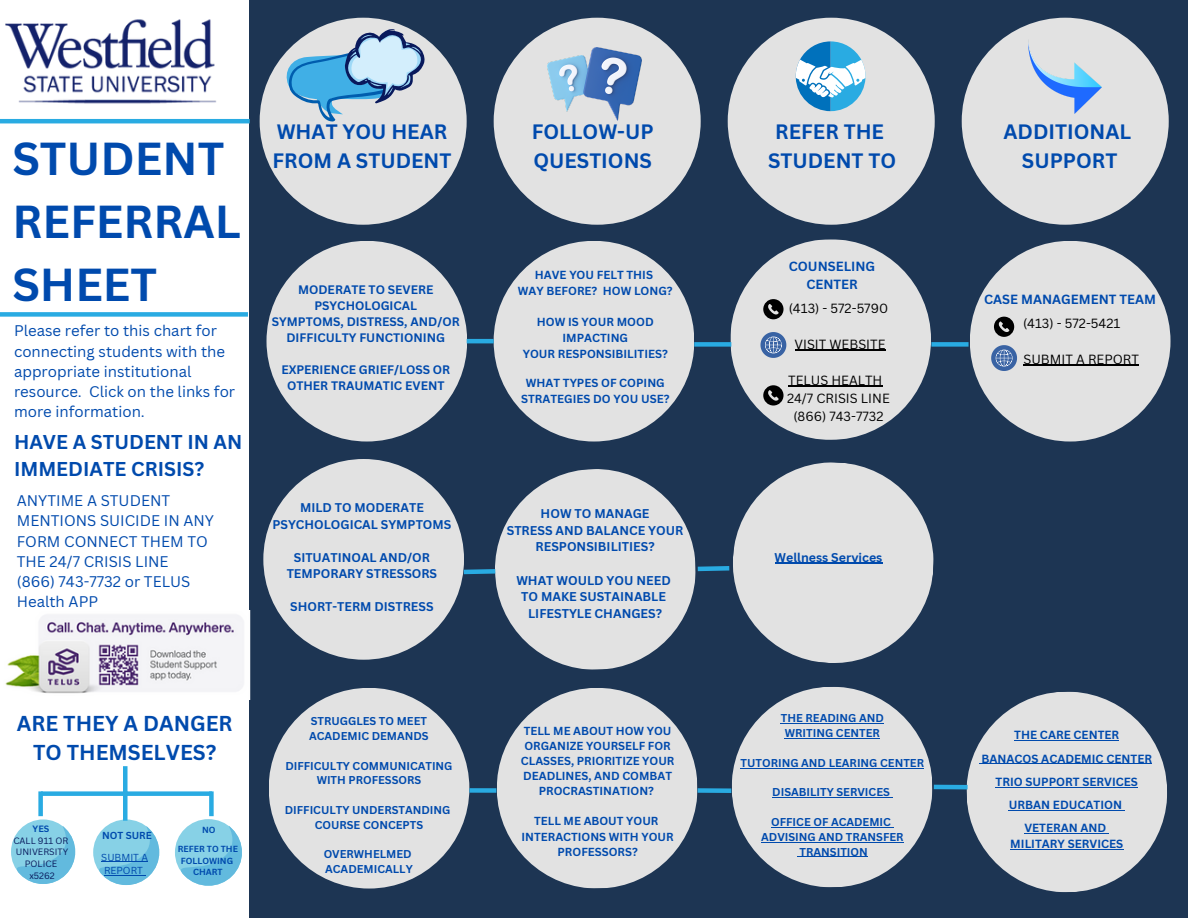
<style>
.page{position:relative;width:1188px;height:918px;background:#fff}
.page>*{position:absolute;margin:0;border:0;box-sizing:border-box;transform-origin:0 0}
.t1{font:700 45px "Canva Sans";color:#004aad}
.t2{font:700 21px/29.2px "Canva Sans";color:#004aad;text-align:center}
.t3{font:700 20.25px/28.2px "Canva Sans";color:#004aad}
.t4{font:700 19.5px/27px "Canva Sans";color:#004aad}
.t5{font:15px/20.2px "Canva Sans";color:#004aad}
.t6{font:12.9px "Canva Sans";color:#000}
.t7{font:700 12.9px "Canva Sans";color:#004aad}
.t8{font:700 12.45px "Canva Sans";color:#004aad}
.t9{font:700 12.3px "Canva Sans";color:#004aad}
.t10{font:700 12px/16px "Canva Sans";color:#004aad;text-align:center}
.t11{font:700 11.55px "Canva Sans";color:#004aad}
.t12{font:700 11.4px/15.9px "Canva Sans";color:#004aad;text-align:center}
.t13{font:700 11.1px "Canva Sans";color:#004aad}
.t14{font:9.9px/13.5px "Canva Sans";color:#004aad}
.t15{font:700 9.9px "Canva Sans";color:#004aad}
.t16{font:9px "Canva Sans";color:#09195c}
.t17{font:700 9px "Canva Sans";color:#004aad}
.t18{font:700 8.7px/11.9px "Canva Sans";color:#004aad;text-align:center}
</style>
<div class="page">
<div style="left:250px;top:0;width:938px;height:918px;background:#1d3553"></div>
<div style="left:267px;top:241px;width:200px;height:201px;background:#e2e2e2;border-radius:50%"></div>
<div style="left:494px;top:241px;width:200px;height:201px;background:#e2e2e2;border-radius:50%"></div>
<div style="left:970px;top:241px;width:201px;height:201px;background:#e2e2e2;border-radius:50%"></div>
<div style="left:260px;top:18px;width:207px;height:207px;background:#e2e2e2;border-radius:50%"></div>
<div style="left:494px;top:18px;width:207px;height:207px;background:#e2e2e2;border-radius:50%"></div>
<div style="left:728px;top:18px;width:207px;height:207px;background:#e2e2e2;border-radius:50%"></div>
<div style="left:962px;top:18px;width:207px;height:207px;background:#e2e2e2;border-radius:50%"></div>
<svg style="left:730px;top:239px;width:201px;height:201px"></svg>
<hr style="left:1024px;top:365px;width:115px;height:1px;background:#000">
<svg style="left:991px;top:345px;width:26px;height:26px"></svg>
<svg style="left:994px;top:317px;width:20px;height:20px"></svg>
<hr style="left:467px;top:339px;width:27px;height:4px;background:#29abe2">
<div style="left:694px;top:342px;width:37px;height:5px;background:#29abe2"></div>
<div style="left:931px;top:342px;width:38px;height:5px;background:#29abe2"></div>
<svg style="left:283px;top:29px;width:142px;height:93px"></svg>
<img style="left:547px;top:48px;width:95px;height:73px">
<svg style="left:796px;top:41px;width:70px;height:70px"></svg>
<img style="left:1029px;top:47px;width:73px;height:67px">
<img style="left:0;top:19px;width:236px;height:105px">
<div style="left:263px;top:459px;width:201px;height:201px;background:#e2e2e2;border-radius:50%"></div>
<div style="left:269px;top:688px;width:200px;height:201px;background:#e2e2e2;border-radius:50%"></div>
<svg style="left:496px;top:688px;width:202px;height:201px"></svg>
<div style="left:469px;top:788px;width:27px;height:5px;background:#29abe2"></div>
<div style="left:698px;top:788px;width:33px;height:5px;background:#29abe2"></div>
<hr style="left:0;top:119px;width:250px;height:4px;background:#29abe2">
<div style="left:0;top:312px;width:248px;height:5px;background:#29abe2"></div>
<svg style="left:11px;top:816px;width:65px;height:68px"></svg>
<div style="left:41px;top:791px;width:171px;height:5px;background:#29abe2"></div>
<div style="left:123px;top:791px;width:5px;height:30px;background:#29abe2"></div>
<div style="left:209px;top:791px;width:5px;height:25px;background:#29abe2"></div>
<div style="left:38px;top:791px;width:5px;height:25px;background:#29abe2"></div>
<div style="left:123px;top:766px;width:5px;height:29px;background:#29abe2"></div>
<img style="left:5px;top:610px;width:246px;height:89px">
<svg style="left:964px;top:691px;width:203px;height:202px"></svg>
<hr style="left:1010px;top:849px;width:113px;height:1px;background:#004aad">
<svg style="left:730px;top:687px;width:204px;height:201px"></svg>
<hr style="left:800px;top:856px;width:68px;height:1px;background:#004aad">
<svg style="left:93px;top:816px;width:157px;height:73px"></svg>
<svg style="left:459px;top:462px;width:475px;height:208px"></svg>
<hr style="left:934px;top:785px;width:34px;height:4px;background:#29abe2">
<p class="t1" style="left:12px;top:127px;width:213px">STUDENT</p>
<p class="t1" style="left:12px;top:190px;width:230px">REFERRAL</p>
<p class="t1" style="left:12px;top:253px;width:146px">SHEET</p>
<p class="t5" style="left:14px;top:320px;width:223px">Please refer to this chart for connecting students with the appropriate institutional resource. Click on the links for more information.</p>
<p class="t4" style="left:14px;top:428px;width:230px">HAVE A STUDENT IN AN<br>IMMEDIATE CRISIS?</p>
<p class="t5" style="left:17px;top:490px;width:199px">ANYTIME A STUDENT<br>MENTIONS SUICIDE IN ANY<br>FORM CONNECT THEM TO<br>THE 24/7 CRISIS LINE</p>
<p class="t5" style="left:17px;top:571px;width:175px">(866) 743-7732 or TELUS<br>Health APP</p>
<p class="t3" style="left:273px;top:117px;width:180px">WHAT YOU HEAR<br>FROM A STUDENT</p>
<p class="t3" style="left:532px;top:117px;width:123px">FOLLOW-UP</p>
<p class="t3" style="left:533px;top:146px;width:120px">QUESTIONS</p>
<p class="t10" style="left:298px;top:282px;width:137px">MODERATE TO SEVERE</p>
<p class="t10" style="left:314px;top:298px;width:104px">PSYCHOLOGICAL</p>
<p class="t10" style="left:272px;top:314px;width:189px">SYMPTOMS, DISTRESS, AND/OR<br>DIFFICULTY FUNCTIONING</p>
<p class="t10" style="left:281px;top:362px;width:170px">EXPERIENCE GRIEF/LOSS OR</p>
<p class="t10" style="left:287px;top:378px;width:159px">OTHER TRAUMATIC EVENT</p>
<p class="t9" style="left:300px;top:499px;width:125px">MILD TO MODERATE</p>
<p class="t9" style="left:273px;top:516px;width:180px">PSYCHOLOGICAL SYMPTOMS</p>
<p class="t9" style="left:294px;top:548px;width:138px">SITUATINOAL AND/OR</p>
<p class="t9" style="left:287px;top:565px;width:152px">TEMPORARY STRESSORS</p>
<p class="t9" style="left:290px;top:598px;width:145px">SHORT-TERM DISTRESS</p>
<p class="t12" style="left:535px;top:267px;width:120px">HAVE YOU FELT THIS</p>
<p class="t12" style="left:518px;top:282px;width:156px">WAY BEFORE? HOW LONG?</p>
<p class="t12" style="left:537px;top:314px;width:118px">HOW IS YOUR MOOD<br>IMPACTING</p>
<p class="t12" style="left:523px;top:346px;width:147px">YOUR RESPONSIBILITIES?</p>
<p class="t12" style="left:526px;top:375px;width:140px">WHAT TYPES OF COPING</p>
<p class="t12" style="left:521px;top:391px;width:150px">STRATEGIES DO YOU USE?</p>
<p class="t8" style="left:541px;top:505px;width:110px">HOW TO MANAGE</p>
<p class="t8" style="left:507px;top:522px;width:178px">STRESS AND BALANCE YOUR</p>
<p class="t8" style="left:535px;top:538px;width:121px">RESPONSIBILITIES?</p>
<p class="t8" style="left:516px;top:571px;width:156px">WHAT WOULD YOU NEED</p>
<p class="t8" style="left:521px;top:588px;width:146px">TO MAKE SUSTAINABLE</p>
<p class="t8" style="left:528px;top:604px;width:135px">LIFESTYLE CHANGES?</p>
<p class="t2" style="left:17px;top:708px;width:217px">ARE THEY A DANGER<br>TO THEMSELVES?</p>
<p class="t17" style="left:33px;top:822px;width:18px">YES</p>
<p class="t16" style="left:13px;top:834px;width:57px">CALL 911 OR</p>
<p class="t16" style="left:16px;top:846px;width:54px">UNIVERSITY</p>
<p class="t16" style="left:25px;top:858px;width:34px">POLICE</p>
<p class="t16" style="left:29px;top:870px;width:27px">x5262</p>
<p class="t15" style="left:102px;top:829px;width:51px">NOT SURE</p>
<p class="t14" style="left:101px;top:850px;width:48px">SUBMIT A<br>REPORT</p>
<p class="t18" style="left:202px;top:824px;width:15px">NO</p>
<p class="t18" style="left:178px;top:843px;width:62px">REFER TO THE<br>FOLLOWING</p>
<p class="t18" style="left:193px;top:866px;width:31px">CHART</p>
<p class="t13" style="left:311px;top:713px;width:118px">STRUGGLES TO MEET</p>
<p class="t13" style="left:309px;top:728px;width:121px">ACADEMIC DEMANDS</p>
<p class="t13" style="left:285px;top:758px;width:169px">DIFFICULTY COMMUNICATING</p>
<p class="t13" style="left:317px;top:772px;width:106px">WITH PROFESSORS</p>
<p class="t13" style="left:285px;top:802px;width:167px">DIFFICULTY UNDERSTANDING</p>
<p class="t13" style="left:315px;top:817px;width:110px">COURSE CONCEPTS</p>
<p class="t13" style="left:324px;top:846px;width:89px">OVERWHELMED</p>
<p class="t13" style="left:325px;top:861px;width:89px">ACADEMICALLY</p>
<p class="t12" style="left:524px;top:722px;width:149px">TELL ME ABOUT HOW YOU</p>
<p class="t12" style="left:524px;top:737px;width:148px">ORGANIZE YOURSELF FOR</p>
<p class="t12" style="left:521px;top:753px;width:155px">CLASSES, PRIORITIZE YOUR</p>
<p class="t12" style="left:523px;top:768px;width:150px">DEADLINES, AND COMBAT</p>
<p class="t12" style="left:539px;top:783px;width:117px">PROCRASTINATION?</p>
<p class="t12" style="left:534px;top:813px;width:126px">TELL ME ABOUT YOUR</p>
<p class="t12" style="left:522px;top:828px;width:154px">INTERACTIONS WITH YOUR</p>
<p class="t12" style="left:558px;top:843px;width:82px">PROFESSORS?</p>
<p class="t3" style="left:775px;top:117px;width:110px">REFER THE</p>
<p class="t3" style="left:768px;top:146px;width:130px">STUDENT TO</p>
<p class="t7" style="left:789px;top:257px;width:88px">COUNSELING</p>
<p class="t7" style="left:806px;top:275px;width:53px">CENTER</p>
<p class="t6" style="left:789px;top:299px;width:101px">(413) - 572-5790</p>
<p class="t6" style="left:795px;top:335px;width:92px">VISIT WEBSITE</p>
<p class="t6" style="left:788px;top:371px;width:96px">TELUS HEALTH</p>
<p class="t6" style="left:787px;top:389px;width:104px">24/7 CRISIS LINE</p>
<p class="t6" style="left:793px;top:407px;width:92px">(866) 743-7732</p>
<p class="t8" style="left:775px;top:549px;width:109px">Wellness Services</p>
<p class="t13" style="left:781px;top:711px;width:105px">THE READING AND</p>
<p class="t13" style="left:785px;top:725px;width:97px">WRITING CENTER</p>
<p class="t13" style="left:741px;top:755px;width:185px">TUTORING AND LEARING CENTER</p>
<p class="t13" style="left:772px;top:785px;width:119px">DISABILITY SERVICES</p>
<p class="t13" style="left:771px;top:814px;width:121px">OFFICE OF ACADEMIC</p>
<p class="t13" style="left:761px;top:829px;width:144px">ADVISING AND TRANSFER</p>
<p class="t13" style="left:800px;top:844px;width:70px">TRANSITION</p>
<p class="t3" style="left:1003px;top:117px;width:129px">ADDITIONAL</p>
<p class="t3" style="left:1022px;top:146px;width:97px">SUPPORT</p>
<p class="t7" style="left:984px;top:290px;width:173px">CASE MANAGEMENT TEAM</p>
<p class="t6" style="left:1023px;top:314px;width:99px">(413) - 572-5421</p>
<p class="t6" style="left:1024px;top:350px;width:117px">SUBMIT A REPORT</p>
<p class="t11" style="left:1014px;top:727px;width:106px">THE CARE CENTER</p>
<p class="t11" style="left:981px;top:750px;width:172px">BANACOS ACADEMIC CENTER</p>
<p class="t11" style="left:996px;top:773px;width:144px">TRIO SUPPORT SERVICES</p>
<p class="t11" style="left:1009px;top:797px;width:115px">URBAN EDUCATION</p>
<p class="t11" style="left:1024px;top:820px;width:84px">VETERAN AND</p>
<p class="t11" style="left:1010px;top:836px;width:115px">MILITARY SERVICES</p>
</div>
